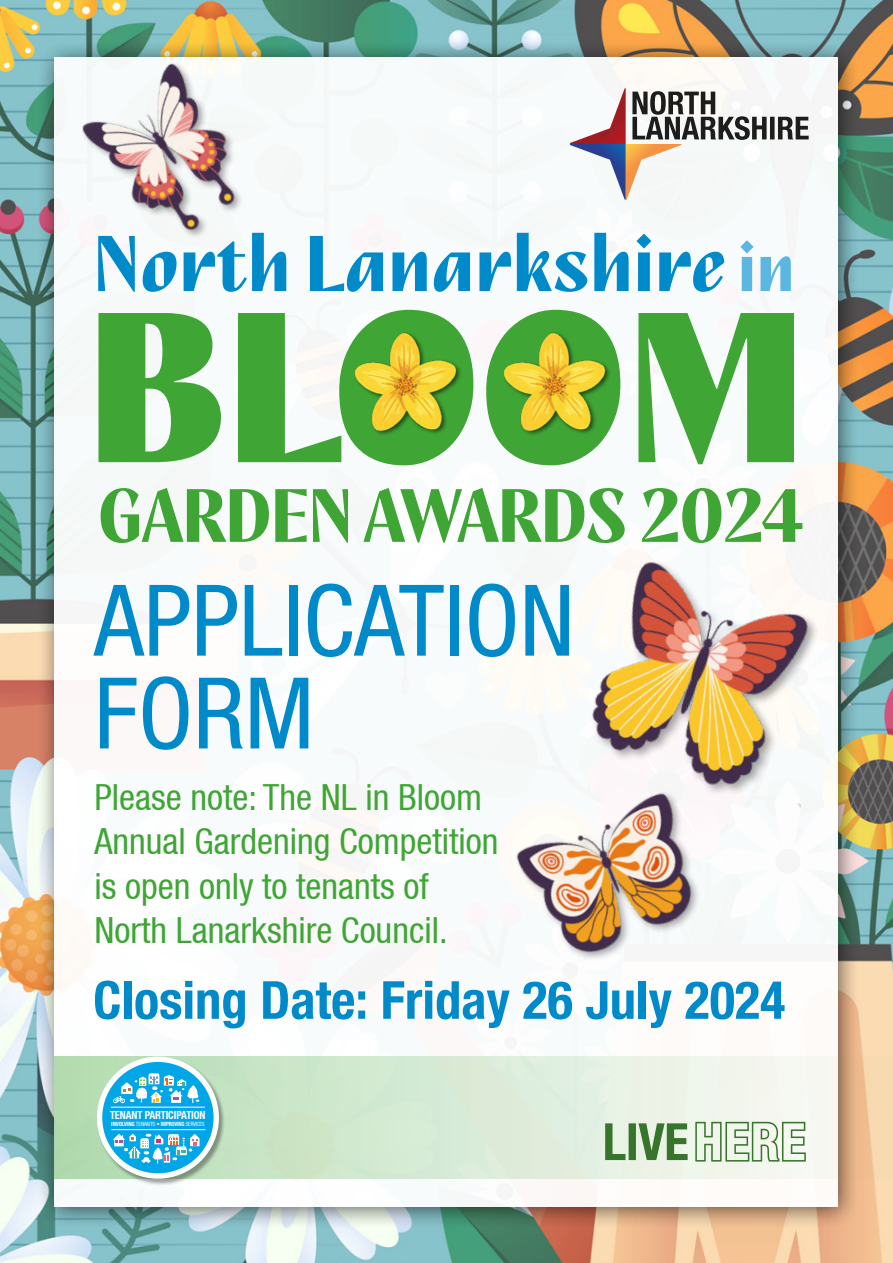
<style>
.page{position:relative;width:893px;height:1263px;background:#fff}
.page>*{position:absolute;margin:0;border:0;box-sizing:border-box;transform-origin:0 0}
.t1{font:900 213px "TT Nooks Script";letter-spacing:-.02em;color:#3fa535}
.t2{font:condensed 99px/92.8px "Helvetica Neue LT";color:#008ac9}
.t3{font:700 78.75px "TT Nooks Script";color:#008ac9}
.t4{font:700 75.3px "TT Nooks Script";letter-spacing:-.03em;color:#3fa535}
.BODY_TEXT{font:700 condensed 52.5px "Helvetica Neue LT";color:#008ac9}
.t5{font:condensed 36px/44.5px "Helvetica Neue LT";color:#3fa535}
.t6{font:700 condensed 11.1px "Helvetica Neue LT";letter-spacing:-.01em;color:#fff;scale:.94 1}
.t7{font:700 condensed 5.85px "Helvetica Neue LT";letter-spacing:-.02em;color:#fff}
.s1{font-size:69.6px;color:#5bb6e1}
.s2{font-weight:400}
</style>
<div class="page">
<img style="left:0;top:0;width:893px;height:1263px">
<div style="left:37px;top:40px;width:823px;height:1190px;background:#000;opacity:.62"></div>
<div style="left:54px;top:57px;width:783px;height:1149px;background:#f8fbfc"></div>
<svg style="left:520px;top:312px;width:63px;height:146px"></svg>
<svg style="left:371px;top:312px;width:63px;height:146px"></svg>
<img style="left:503px;top:324px;width:107px;height:112px">
<img style="left:354px;top:324px;width:107px;height:112px">
<svg style="left:570px;top:88px;width:239px;height:112px"></svg>
<img style="left:592px;top:525px;width:264px;height:294px">
<svg style="left:54px;top:1056px;width:839px;height:123px;background:#dbe7d1"></svg>
<div style="left:97px;top:1057px;width:129px;height:128px;background:#000;opacity:.35"></div>
<svg style="left:97px;top:1056px;width:122px;height:123px"></svg>
<div style="left:102px;top:1062px;width:112px;height:111px;background:#00a6e6;border-radius:50%"></div>
<hr style="left:111px;top:1129px;width:94px;height:1px;background:#fff">
<hr style="left:111px;top:1107px;width:94px;height:1px;background:#fff">
<svg style="left:113px;top:1134px;width:86px;height:29px"></svg>
<svg style="left:113px;top:1073px;width:86px;height:30px"></svg>
<img style="left:60px;top:43px;width:204px;height:194px">
<img style="left:516px;top:756px;width:225px;height:203px">
<svg style="left:605px;top:1122px;width:201px;height:39px"></svg>
<p class="t3" style="left:93px;top:215px;width:704px">North Lanarkshire <span class="s1">in</span></p>
<p class="t1" style="left:85px;top:252px;width:725px">BLOOM</p>
<h3 class="t4" style="left:97px;top:470px;width:707px">GARDEN AWARDS 2024</h3>
<h2 class="t2" style="left:94px;top:573px;width:482px">APPLICATION<br>FORM</h2>
<p class="t5" style="left:94px;top:775px;width:405px">Please note: The NL in Bloom<br>Annual Gardening Competition is open only to tenants of<br>North Lanarkshire Council.</p>
<p class="BODY_TEXT" style="left:93px;top:968px;width:694px">Closing Date: Friday 26 July 2024</p>
<p class="t6" style="left:110px;top:1108px;width:103px">TENANT PARTICIPATION</p>
<p class="t7" style="left:111px;top:1120px;width:95px">INVOLVING <span class="s2">TENANTS •</span> IMPROVING <span class="s2">SERVICES</span></p>
</div>
